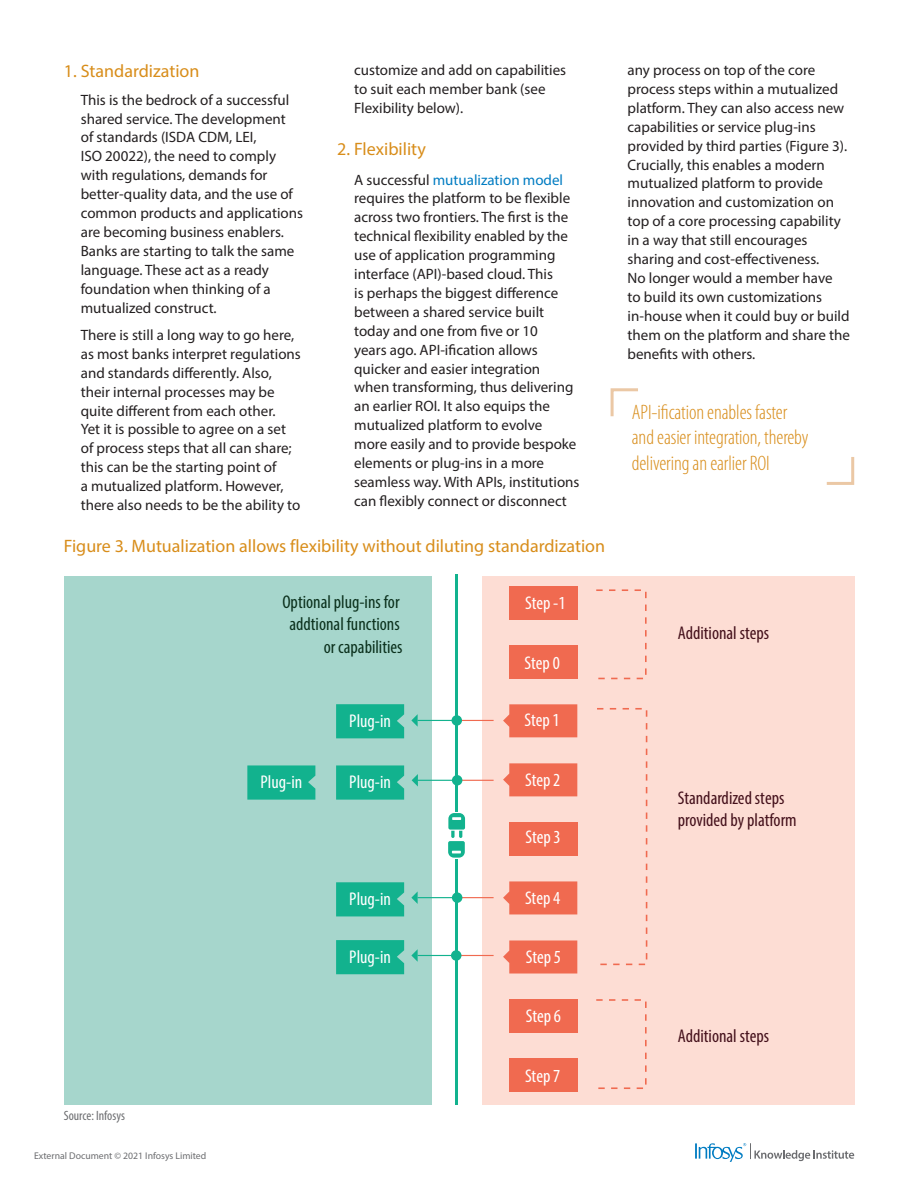
<style>
.page{position:relative;width:918px;height:1188px;background:#fff}
.page>*{position:absolute;margin:0;border:0;box-sizing:border-box;transform-origin:0 0}
.t1{font:300 condensed 21px/25.2px "Myriad Pro";letter-spacing:-.005em;color:#d88d1a}
.t2{font:condensed 18.45px "Myriad Pro";color:#fff}
.t3{font:condensed 18.45px/22.2px "Myriad Pro";color:#45111c}
.t4{font:condensed 18.45px/22.2px "Myriad Pro";color:#0b311d;text-align:right}
.t5{font:18px "Myriad Pro";color:#d88d1a}
.t6{font:15px/18.9px "Myriad Pro";color:#231f20}
.t7{font:condensed 13.5px "Myriad Pro";color:#6c6d70}
.t8{font:9.75px "Myriad Pro";color:#6c6d70}
.s1{color:#007cc2}
</style>
<div class="page">
<svg style="left:695px;top:1143px;width:159px;height:19px"></svg>
<div style="left:64px;top:577px;width:368px;height:528px;background:#a6d6cc"></div>
<div style="left:482px;top:577px;width:372px;height:528px;background:#fdddd4"></div>
<svg style="left:503px;top:763px;width:74px;height:33px;background:#f0735a"></svg>
<hr style="left:456px;top:574px;width:2px;height:237px;background:#12b28e">
<svg style="left:448px;top:813px;width:17px;height:45px"></svg>
<hr style="left:455px;top:859px;width:3px;height:246px;background:#12b28e">
<div style="left:509px;top:586px;width:68px;height:33px;background:#f06a50"></div>
<svg style="left:503px;top:704px;width:74px;height:33px;background:#f1725a"></svg>
<div style="left:509px;top:822px;width:68px;height:33px;background:#f06a50"></div>
<svg style="left:503px;top:881px;width:74px;height:33px;background:#f1735a"></svg>
<svg style="left:503px;top:940px;width:74px;height:34px;background:#f1755c"></svg>
<div style="left:509px;top:1000px;width:68px;height:33px;background:#f06a50"></div>
<div style="left:509px;top:1059px;width:68px;height:33px;background:#f06a50"></div>
<div style="left:509px;top:645px;width:68px;height:33px;background:#f06a50"></div>
<div style="left:336px;top:704px;width:68px;height:34px;background:#12b28e"></div>
<svg style="left:596px;top:589px;width:52px;height:500px"></svg>
<hr style="left:418px;top:720px;width:37px;height:1px;background:#12b28e">
<hr style="left:456px;top:720px;width:38px;height:1px;background:#f06a50">
<div style="left:452px;top:715px;width:10px;height:11px;background:#12b28e;border-radius:50%"></div>
<hr style="left:418px;top:897px;width:37px;height:1px;background:#12b28e">
<hr style="left:456px;top:897px;width:38px;height:1px;background:#f06a50">
<div style="left:452px;top:892px;width:10px;height:11px;background:#12b28e;border-radius:50%"></div>
<hr style="left:418px;top:955px;width:37px;height:1px;background:#12b28e">
<hr style="left:456px;top:955px;width:38px;height:1px;background:#f06a50">
<div style="left:451px;top:950px;width:10px;height:11px;background:#12b28e;border-radius:50%"></div>
<hr style="left:418px;top:780px;width:37px;height:1px;background:#12b28e">
<hr style="left:456px;top:780px;width:38px;height:1px;background:#f06a50">
<div style="left:452px;top:775px;width:10px;height:11px;background:#12b28e;border-radius:50%"></div>
<svg style="left:336px;top:765px;width:68px;height:35px;background:#18b390"></svg>
<svg style="left:247px;top:765px;width:68px;height:35px;background:#18b390"></svg>
<div style="left:336px;top:882px;width:68px;height:34px;background:#12b28e"></div>
<div style="left:336px;top:940px;width:68px;height:34px;background:#12b28e"></div>
<svg style="left:411px;top:714px;width:7px;height:13px"></svg>
<svg style="left:412px;top:774px;width:6px;height:13px"></svg>
<svg style="left:411px;top:949px;width:7px;height:13px"></svg>
<svg style="left:411px;top:891px;width:7px;height:13px"></svg>
<svg style="left:610px;top:388px;width:28px;height:29px"></svg>
<svg style="left:826px;top:457px;width:29px;height:28px"></svg>
<p class="t5" style="left:64px;top:60px;width:137px">1. Standardization</p>
<p class="t6" style="left:81px;top:90px;width:224px">This is the bedrock of a successful shared service. The development<br>of standards (ISDA CDM, LEI,<br>ISO 20022), the need to comply with regulations, demands for better-quality data, and the use of common products and applications are becoming business enablers.<br>Banks are starting to talk the same language. These act as a ready foundation when thinking of a mutualized construct.</p>
<p class="t6" style="left:81px;top:325px;width:222px">There is still a long way to go here, as most banks interpret regulations and standards differently. Also, their internal processes may be quite different from each other.<br>Yet it is possible to agree on a set of process steps that all can share; this can be the starting point of<br>a mutualized platform. However, there also needs to be the ability to</p>
<p class="t6" style="left:354px;top:60px;width:214px">customize and add on capabilities to suit each member bank (see<br>Flexibility below).</p>
<p class="t5" style="left:337px;top:138px;width:90px">2. Flexibility</p>
<p class="t6" style="left:354px;top:170px;width:227px">A successful <span class="s1">mutualization model </span>requires the platform to be flexible across two frontiers. The first is the technical flexibility enabled by the use of application programming interface (API)-based cloud. This<br>is perhaps the biggest difference between a shared service built today and one from five or 10<br>years ago. API-ification allows quicker and easier integration<br>when transforming, thus delivering an earlier ROI. It also equips the mutualized platform to evolve<br>more easily and to provide bespoke elements or plug-ins in a more seamless way. With APIs, institutions can flexibly connect or disconnect</p>
<p class="t5" style="left:64px;top:535px;width:543px">Figure 3. Mutualization allows flexibility without diluting standardization</p>
<p class="t4" style="left:282px;top:591px;width:122px">Optional plug-ins for addtional functions or capabilities</p>
<p class="t2" style="left:525px;top:591px;width:42px">Step -1</p>
<p class="t2" style="left:525px;top:651px;width:37px">Step 0</p>
<p class="t2" style="left:349px;top:709px;width:43px">Plug-in</p>
<p class="t2" style="left:261px;top:771px;width:43px">Plug-in</p>
<p class="t2" style="left:349px;top:771px;width:43px">Plug-in</p>
<p class="t2" style="left:349px;top:888px;width:43px">Plug-in</p>
<p class="t2" style="left:349px;top:945px;width:43px">Plug-in</p>
<p class="t7" style="left:64px;top:1107px;width:63px">Source: Infosys</p>
<p class="t8" style="left:34px;top:1150px;width:174px">External Document © 2021 Infosys Limited</p>
<p class="t2" style="left:524px;top:709px;width:37px">Step 1</p>
<p class="t2" style="left:525px;top:769px;width:37px">Step 2</p>
<p class="t2" style="left:525px;top:826px;width:37px">Step 3</p>
<p class="t2" style="left:525px;top:887px;width:37px">Step 4</p>
<p class="t2" style="left:526px;top:946px;width:37px">Step 5</p>
<p class="t2" style="left:526px;top:1005px;width:37px">Step 6</p>
<p class="t2" style="left:525px;top:1064px;width:37px">Step 7</p>
<p class="t6" style="left:628px;top:60px;width:224px">any process on top of the core process steps within a mutualized platform. They can also access new capabilities or service plug-ins provided by third parties (Figure 3).<br>Crucially, this enables a modern mutualized platform to provide innovation and customization on top of a core processing capability in a way that still encourages sharing and cost-effectiveness.<br>No longer would a member have<br>to build its own customizations in-house when it could buy or build them on the platform and share the benefits with others.</p>
<h1 class="t1" style="left:632px;top:400px;width:178px">API-ification enables faster and easier integration, thereby delivering an earlier ROI</h1>
<p class="t3" style="left:678px;top:622px;width:93px">Additional steps</p>
<p class="t3" style="left:678px;top:787px;width:120px">Standardized steps provided by platform</p>
<p class="t3" style="left:678px;top:1024px;width:93px">Additional steps</p>
</div>
